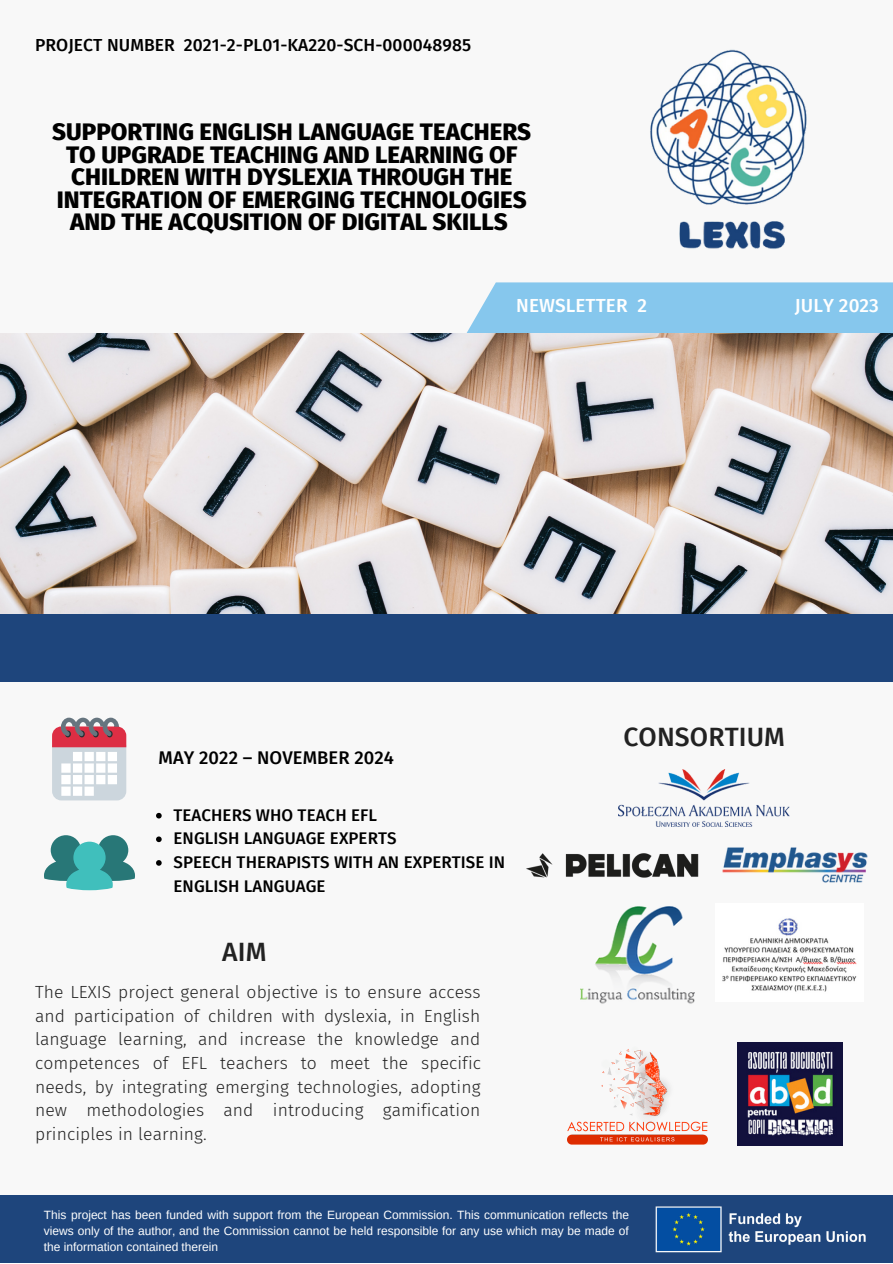
<style>
.page{position:relative;width:893px;height:1264px;background:#fff}
.page>*{position:absolute;margin:0;border:0;box-sizing:border-box;transform-origin:0 0}
.t1{font:500 26.55px "Fira Sans";letter-spacing:.005em;color:#222}
.t2{font:800 24px/22.5px "Fira Sans";color:#000;text-align:center}
.t3{font:500 18.9px "Fira Sans";letter-spacing:.005em;color:#fff}
.t4{font:500 18.45px "Fira Sans";letter-spacing:.005em;color:#000}
.t5{font:300 17.55px/23.5px "Fira Sans";letter-spacing:.005em;color:#222;text-align:justify}
.t6{font:500 17.4px "Fira Sans";letter-spacing:.005em;color:#000}
.t7{font:500 16.95px/23.5px "Fira Sans";letter-spacing:.005em;color:#000}
.t8{font:12px/15.9px "Arimo";color:#fff;text-align:justify}
</style>
<div class="page">
<div style="left:0;top:0;width:892px;height:1262px;background:#f8f8f8"></div>
<div style="left:466px;top:282px;width:426px;height:51px;background:#86c7ed"></div>
<img style="left:0;top:333px;width:892px;height:281px">
<div style="left:0;top:614px;width:892px;height:68px;background:#1e457c"></div>
<div style="left:0;top:1195px;width:892px;height:67px;background:#1e457c"></div>
<img style="left:650px;top:49px;width:157px;height:200px">
<svg style="left:52px;top:717px;width:74px;height:83px"></svg>
<svg style="left:44px;top:835px;width:91px;height:55px"></svg>
<img style="left:655px;top:1206px;width:211px;height:47px">
<img style="left:618px;top:769px;width:171px;height:57px">
<img style="left:722px;top:847px;width:146px;height:36px">
<img style="left:526px;top:853px;width:173px;height:25px">
<img style="left:722px;top:918px;width:135px;height:74px">
<img style="left:737px;top:1042px;width:105px;height:102px">
<img style="left:567px;top:1049px;width:140px;height:96px">
<img style="left:581px;top:906px;width:113px;height:98px">
<svg style="left:156px;top:812px;width:6px;height:6px"></svg>
<svg style="left:156px;top:836px;width:6px;height:6px"></svg>
<svg style="left:156px;top:860px;width:6px;height:5px"></svg>
<p class="t6" style="left:35px;top:35px;width:437px">PROJECT NUMBER 2021-2-PL01-KA220-SCH-000048985</p>
<p class="t2" style="left:52px;top:121px;width:480px">SUPPORTING ENGLISH LANGUAGE TEACHERS TO UPGRADE TEACHING AND LEARNING OF CHILDREN WITH DYSLEXIA THROUGH THE INTEGRATION OF EMERGING TECHNOLOGIES AND THE ACQUSITION OF DIGITAL SKILLS</p>
<p class="t3" style="left:516px;top:294px;width:132px">NEWSLETTER 2</p>
<p class="t3" style="left:794px;top:294px;width:85px">JULY 2023</p>
<p class="t4" style="left:158px;top:746px;width:237px">MAY 2022 – NOVEMBER 2024</p>
<p class="t7" style="left:173px;top:803px;width:205px">TEACHERS WHO TEACH EFL</p>
<p class="t7" style="left:173px;top:827px;width:224px">ENGLISH LANGUAGE EXPERTS</p>
<p class="t7" style="left:173px;top:850px;width:333px">SPEECH THERAPISTS WITH AN EXPERTISE IN<br>ENGLISH LANGUAGE</p>
<p class="t1" style="left:222px;top:935px;width:46px">AIM</p>
<p class="t5" style="left:35px;top:980px;width:447px">The LEXIS project general objective is to ensure access and participation of children with dyslexia, in English language learning, and increase the knowledge and competences of EFL teachers to meet the specific needs, by integrating emerging technologies, adopting new methodologies and introducing gamification principles in learning.</p>
<p class="t1" style="left:623px;top:721px;width:163px">CONSORTIUM</p>
<p class="t8" style="left:44px;top:1206px;width:586px">This project has been funded with support from the European Commission. This communication reflects the views only of the author, and the Commission cannot be held responsible for any use which may be made of the information contained therein</p>
</div>
